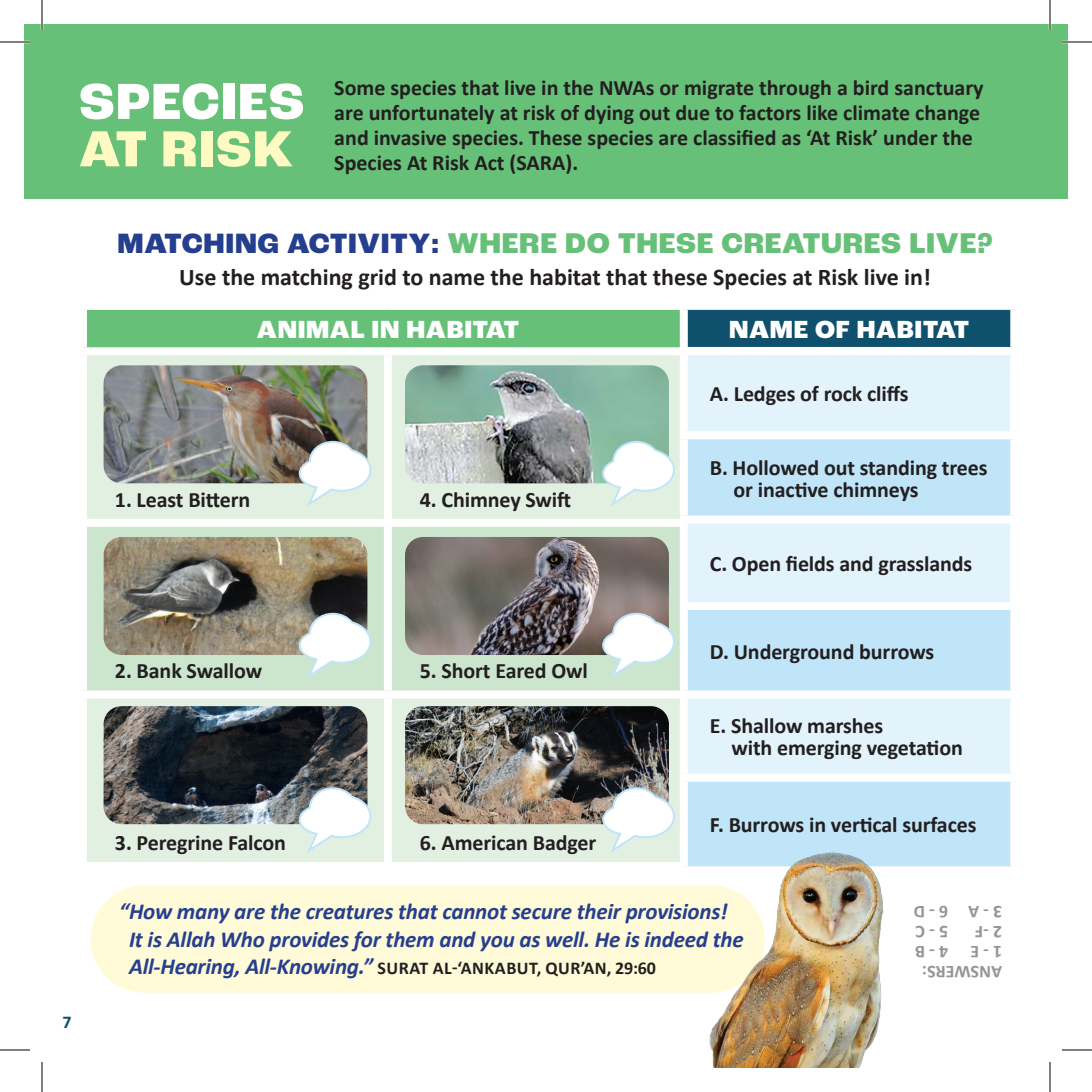
<style>
.page{position:relative;width:1092px;height:1092px;background:#fff}
.page>*{position:absolute;margin:0;border:0;box-sizing:border-box;transform-origin:0 0}
.t1{font:800 53.2px "Roc Grotesk";letter-spacing:.025em;color:#fff}
.t2{font:800 53.2px "Roc Grotesk";letter-spacing:.025em;color:#fffac1}
.t3{font:800 30px "Roc Grotesk";letter-spacing:.025em;color:#67c078}
.t4{font:800 26px "Roc Grotesk";letter-spacing:.025em;color:#fff}
.t5{font:700 24px "Calibri";color:#231f20}
.t6{font:italic 700 23px/27.6px "Calibri";letter-spacing:-.01em;color:#253f8e}
.t7{font:700 22px/25.4px "Calibri";letter-spacing:-.005em;color:#231f20}
.t8{font:700 18px "Calibri";letter-spacing:.03em;color:#231f20}
.t9{font:700 18px/20px "Calibri";color:#939598}
.t10{font:700 18px "Calibri";color:#0f506d}
.s1{font-size:29.4px;color:#253f8e}
.s2{font-style:italic;font-size:23px;color:#253f8e}
</style>
<div class="page">
<div style="left:91px;top:885px;width:674px;height:108px;background:#fffbd8;border-radius:54px"></div>
<div style="left:83px;top:306px;width:610px;height:45px;background:#67c078"></div>
<div style="left:87px;top:355px;width:593px;height:507px;background:#e2f0e2"></div>
<div style="left:87px;top:527px;width:593px;height:163px;background:#cce6ce"></div>
<div style="left:79px;top:302px;width:309px;height:8px;background:#fff"></div>
<div style="left:79px;top:310px;width:8px;height:37px;background:#fff"></div>
<div style="left:388px;top:302px;width:309px;height:8px;background:#fff"></div>
<div style="left:79px;top:347px;width:309px;height:8px;background:#fff"></div>
<div style="left:388px;top:347px;width:309px;height:8px;background:#fff"></div>
<div style="left:384px;top:355px;width:8px;height:164px;background:#fff"></div>
<div style="left:79px;top:519px;width:309px;height:8px;background:#fff"></div>
<div style="left:388px;top:519px;width:309px;height:8px;background:#fff"></div>
<div style="left:384px;top:527px;width:8px;height:163px;background:#fff"></div>
<div style="left:79px;top:690px;width:309px;height:8px;background:#fff"></div>
<div style="left:388px;top:690px;width:309px;height:8px;background:#fff"></div>
<div style="left:384px;top:698px;width:8px;height:164px;background:#fff"></div>
<img style="left:405px;top:365px;width:264px;height:118px">
<img style="left:405px;top:537px;width:264px;height:118px">
<img style="left:405px;top:706px;width:264px;height:118px">
<img style="left:104px;top:365px;width:263px;height:118px">
<img style="left:104px;top:537px;width:263px;height:118px">
<img style="left:104px;top:706px;width:263px;height:118px">
<div style="left:24px;top:24px;width:1044px;height:175px;background:#67c078"></div>
<div style="left:684px;top:306px;width:330px;height:45px;background:#0f506d"></div>
<div style="left:688px;top:355px;width:322px;height:76px;background:#e3f3fb"></div>
<svg style="left:688px;top:439px;width:322px;height:427px;background:#ceeaf9"></svg>
<div style="left:680px;top:302px;width:338px;height:8px;background:#fff"></div>
<div style="left:680px;top:310px;width:8px;height:37px;background:#fff"></div>
<div style="left:1010px;top:310px;width:8px;height:37px;background:#fff"></div>
<div style="left:680px;top:347px;width:338px;height:8px;background:#fff"></div>
<div style="left:680px;top:691px;width:338px;height:8px;background:#fff"></div>
<div style="left:680px;top:774px;width:338px;height:8px;background:#fff"></div>
<div style="left:680px;top:516px;width:338px;height:8px;background:#fff"></div>
<div style="left:680px;top:602px;width:338px;height:8px;background:#fff"></div>
<svg style="left:298px;top:440px;width:74px;height:69px"></svg>
<svg style="left:298px;top:612px;width:74px;height:69px"></svg>
<svg style="left:298px;top:786px;width:74px;height:70px"></svg>
<svg style="left:601px;top:440px;width:75px;height:69px"></svg>
<svg style="left:601px;top:612px;width:75px;height:69px"></svg>
<svg style="left:601px;top:786px;width:75px;height:70px"></svg>
<img style="left:704px;top:841px;width:190px;height:227px">
<hr style="left:0;top:41px;width:30px;height:2px;background:#fff">
<hr style="left:1062px;top:41px;width:30px;height:2px;background:#fff">
<hr style="left:41px;top:0;width:2px;height:30px;background:#fff">
<hr style="left:1049px;top:0;width:2px;height:30px;background:#fff">
<hr style="left:0;top:42px;width:30px;height:1px;background:#000">
<hr style="left:1062px;top:42px;width:30px;height:1px;background:#000">
<hr style="left:0;top:1050px;width:30px;height:1px;background:#000">
<hr style="left:1062px;top:1050px;width:30px;height:1px;background:#000">
<hr style="left:42px;top:0;width:1px;height:30px;background:#000">
<hr style="left:42px;top:1062px;width:1px;height:30px;background:#000">
<hr style="left:1050px;top:0;width:1px;height:30px;background:#000">
<hr style="left:1050px;top:1062px;width:1px;height:30px;background:#000">
<h1 class="t1" style="left:79px;top:68px;width:227px">SPECIES</h1>
<h1 class="t2" style="left:79px;top:116px;width:215px">AT RISK</h1>
<p class="t7" style="left:334px;top:74px;width:651px">Some species that live in the NWAs or migrate through a bird sanctuary are unfortunately at risk of dying out due to factors like climate change and invasive species. These species are classified as ‘At Risk’ under the Species At Risk Act (SARA).</p>
<h2 class="t3" style="left:118px;top:225px;width:877px"><span class="s1">MATCHING ACTIVITY:</span> WHERE DO THESE CREATURES LIVE?</h2>
<p class="t5" style="left:179px;top:260px;width:753px">Use the matching grid to name the habitat that these Species at Risk live in!</p>
<p class="t4" style="left:257px;top:314px;width:264px">ANIMAL IN HABITAT</p>
<p class="t7" style="left:115px;top:487px;width:137px">1. Least Bittern</p>
<p class="t7" style="left:420px;top:487px;width:153px">4. Chimney Swift</p>
<p class="t4" style="left:729px;top:314px;width:241px">NAME OF HABITAT</p>
<p class="t7" style="left:710px;top:381px;width:200px">A. Ledges of rock cliffs</p>
<p class="t7" style="left:734px;top:456px;width:256px;line-height:22px;text-indent:-24px">B. Hollowed out standing trees or inactive chimneys</p>
<p class="t7" style="left:710px;top:551px;width:264px">C. Open fields and grasslands</p>
<p class="t10" style="left:63px;top:1009px;width:11px">7</p>
<p class="t7" style="left:115px;top:658px;width:149px">2. Bank Swallow</p>
<p class="t7" style="left:420px;top:658px;width:170px">5. Short Eared Owl</p>
<p class="t7" style="left:115px;top:830px;width:173px">3. Peregrine Falcon</p>
<p class="t7" style="left:420px;top:830px;width:178px">6. American Badger</p>
<p class="t7" style="left:710px;top:638px;width:226px">D. Underground burrows</p>
<p class="t7" style="left:731px;top:715px;width:233px;line-height:22px;text-indent:-22px">E. Shallow marshes<br>with emerging vegetation</p>
<p class="t7" style="left:710px;top:812px;width:268px">F. Burrows in vertical surfaces</p>
<p class="t6" style="left:129px;top:897px;width:616px;text-indent:-10px">“How many are the creatures that cannot secure their provisions!<br>It is Allah Who provides for them and you as well. He is indeed the</p>
<p class="t8" style="left:129px;top:955px;width:529px"><span class="s2">All-Hearing, All-Knowing.”</span> SURAT AL-‘ANKABUT, QUR’AN, 29:60</p>
<p class="t9" style="left:948px;top:923px;width:36px;rotate:-180deg">6 - D</p>
<p class="t9" style="left:1002px;top:923px;width:35px;rotate:-180deg">3 - A</p>
<p class="t9" style="left:948px;top:943px;width:34px;rotate:-180deg">5 - C</p>
<p class="t9" style="left:1002px;top:943px;width:28px;rotate:-180deg">2 -F</p>
<p class="t9" style="left:948px;top:983px;width:34px;text-indent:-54px;rotate:-180deg">ANSWERS:<br>4 - B</p>
<p class="t9" style="left:1002px;top:963px;width:33px;rotate:-180deg">1 - E</p>
</div>
